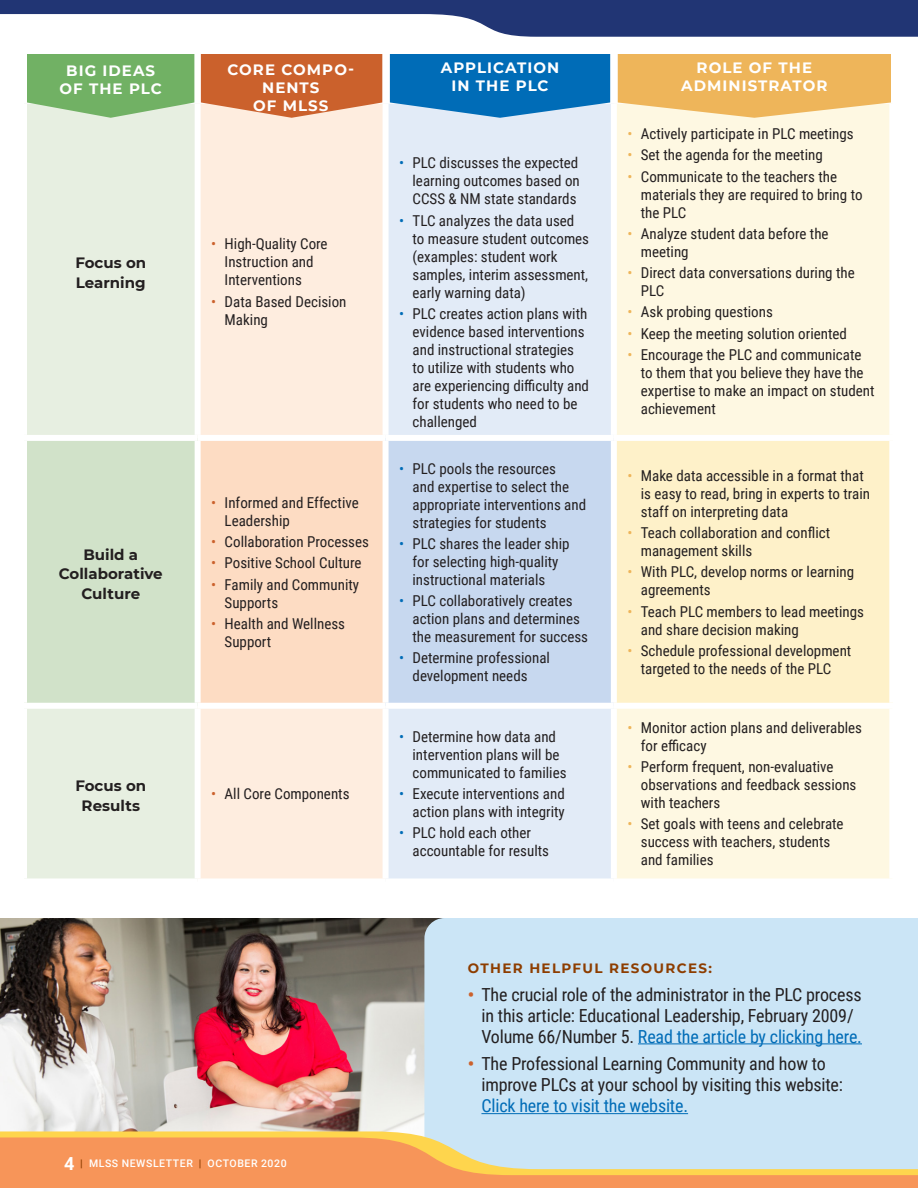
<style>
.page{position:relative;width:918px;height:1188px;background:#fff}
.page>*{position:absolute;margin:0;border:0;box-sizing:border-box;transform-origin:0 0}
.Bullet_11_13_Narro{font:18px/21px "Roboto Condensed";letter-spacing:-.01em;color:#231f20}
.Table_text_Cond{font:15px/18px "Roboto Condensed";color:#231f20}
.Column_Heads{font:700 15px/18px "Montserrat";letter-spacing:.07em;color:#fff;text-align:center}
.Text_10_13{font:700 15px/19.5px "Montserrat";color:#231f20;text-align:center}
.Sub-Subhead_CAPS{font:700 13.5px "Montserrat";letter-spacing:.1em;color:#8d3d00}
.t1{font:500 10.5px "Roboto";letter-spacing:.055em;color:#fff}
.s1{color:#cb612c}
.s2{color:#006cb7}
.s3{color:#eeb55a}
.s4{font-weight:700;font-size:18px}
.s5{font-weight:700;color:#8d3d00}
.s6{color:#8d3d00}
.s7{font-weight:700;color:#cb612c}
</style>
<div class="page">
<img style="left:0;top:918px;width:424px;height:213px">
<div style="left:424px;top:918px;width:494px;height:213px;background:#cbe5f6"></div>
<hr style="left:638px;top:1043px;width:224px;height:1px;background:#006cb7">
<hr style="left:481px;top:1113px;width:207px;height:1px;background:#006cb7">
<svg style="left:0;top:0;width:918px;height:37px"></svg>
<svg style="left:0;top:1131px;width:918px;height:6px;background:#e1deaf"></svg>
<svg style="left:0;top:1137px;width:918px;height:51px;background:#e9b388"></svg>
<div style="left:27px;top:104px;width:168px;height:774px;background:#e7efe1"></div>
<div style="left:201px;top:104px;width:182px;height:774px;background:#feeddf"></div>
<div style="left:389px;top:104px;width:222px;height:774px;background:#e2ebf7"></div>
<div style="left:617px;top:104px;width:272px;height:774px;background:#fef8e2"></div>
<div style="left:24px;top:438px;width:174px;height:268px;background:#d1e2c9"></div>
<div style="left:198px;top:438px;width:188px;height:268px;background:#fddcc3"></div>
<div style="left:386px;top:438px;width:228px;height:268px;background:#c7d8ef"></div>
<div style="left:614px;top:438px;width:278px;height:268px;background:#fef1c9"></div>
<div style="left:21px;top:441px;width:6px;height:262px;background:#fff"></div>
<div style="left:611px;top:441px;width:6px;height:262px;background:#fff"></div>
<div style="left:889px;top:441px;width:6px;height:262px;background:#fff"></div>
<div style="left:21px;top:435px;width:177px;height:6px;background:#fff"></div>
<div style="left:386px;top:435px;width:228px;height:6px;background:#fff"></div>
<div style="left:614px;top:435px;width:281px;height:6px;background:#fff"></div>
<div style="left:21px;top:703px;width:177px;height:6px;background:#fff"></div>
<div style="left:386px;top:703px;width:228px;height:6px;background:#fff"></div>
<div style="left:614px;top:703px;width:281px;height:6px;background:#fff"></div>
<div style="left:195px;top:441px;width:6px;height:262px;background:#fff"></div>
<div style="left:383px;top:441px;width:6px;height:262px;background:#fff"></div>
<div style="left:198px;top:435px;width:188px;height:6px;background:#fff"></div>
<div style="left:198px;top:703px;width:188px;height:6px;background:#fff"></div>
<svg style="left:390px;top:54px;width:220px;height:64px;background:#1b7bbe"></svg>
<svg style="left:618px;top:54px;width:273px;height:64px;background:#efbd6a"></svg>
<svg style="left:27px;top:54px;width:167px;height:64px;background:#7fb873"></svg>
<svg style="left:201px;top:54px;width:181px;height:64px;background:#d17241"></svg>
<p class="Column_Heads" style="left:60px;top:61px;width:104px">BIG IDEAS<br>OF THE PLC</p>
<p class="Column_Heads" style="left:227px;top:59px;width:128px">CORE COMPO-<br>NENTS<br>OF MLSS</p>
<p class="Text_10_13" style="left:75px;top:252px;width:72px;text-align:left">Focus on<br>Learning</p>
<p class="Table_text_Cond" style="left:225px;top:235px;width:104px;text-indent:-14px"><span class="s1">•</span> High-Quality Core<br>Instruction and<br>Interventions</p>
<p class="Table_text_Cond" style="left:225px;top:292px;width:123px;text-indent:-14px"><span class="s1">•</span> Data Based Decision<br>Making</p>
<p class="Text_10_13" style="left:59px;top:544px;width:105px">Build a<br>Collaborative<br>Culture</p>
<p class="Table_text_Cond" style="left:225px;top:493px;width:136px;text-indent:-14px"><span class="s1">•</span> Informed and Effective<br>Leadership</p>
<p class="Table_text_Cond" style="left:211px;top:532px;width:159px"><span class="s1">•</span> Collaboration Processes</p>
<p class="Table_text_Cond" style="left:211px;top:554px;width:152px"><span class="s1">•</span> Positive School Culture</p>
<p class="Table_text_Cond" style="left:225px;top:575px;width:136px;text-indent:-14px"><span class="s1">•</span> Family and Community<br>Supports</p>
<p class="Table_text_Cond" style="left:225px;top:614px;width:122px;text-indent:-14px"><span class="s1">•</span> Health and Wellness<br>Support</p>
<p class="Text_10_13" style="left:75px;top:775px;width:72px">Focus on<br>Results</p>
<p class="Table_text_Cond" style="left:211px;top:784px;width:140px"><span class="s1">•</span> All Core Components</p>
<p class="Column_Heads" style="left:441px;top:58px;width:120px">APPLICATION<br>IN THE PLC</p>
<p class="Column_Heads" style="left:681px;top:58px;width:148px">ROLE OF THE<br>ADMINISTRATOR</p>
<p class="Table_text_Cond" style="left:413px;top:154px;width:169px;text-align:justify;text-indent:-14px"><span class="s2">•</span> PLC discusses the expected learning outcomes based on CCSS &amp; NM state standards</p>
<p class="Table_text_Cond" style="left:413px;top:211px;width:178px;text-indent:-14px"><span class="s2">•</span> TLC analyzes the data used to measure student outcomes (examples: student work samples, interim assessment, early warning data)</p>
<p class="Table_text_Cond" style="left:413px;top:304px;width:178px;text-indent:-14px"><span class="s2">•</span> PLC creates action plans with evidence based interventions and instructional strategies to utilize with students who are experiencing difficulty and for students who need to be challenged</p>
<p class="Table_text_Cond" style="left:413px;top:459px;width:175px;text-indent:-14px"><span class="s2">•</span> PLC pools the resources<br>and expertise to select the appropriate interventions and strategies for students</p>
<p class="Table_text_Cond" style="left:413px;top:534px;width:159px;text-indent:-14px"><span class="s2">•</span> PLC shares the leader ship for selecting high-quality instructional materials</p>
<p class="Table_text_Cond" style="left:413px;top:591px;width:177px;text-indent:-14px"><span class="s2">•</span> PLC collaboratively creates action plans and determines the measurement for success</p>
<p class="Table_text_Cond" style="left:399px;top:648px;width:153px;text-align:center"><span class="s2">•</span> Determine professional development needs</p>
<p class="Table_text_Cond" style="left:413px;top:727px;width:156px;text-indent:-14px"><span class="s2">•</span> Determine how data and intervention plans will be communicated to families</p>
<p class="Table_text_Cond" style="left:399px;top:784px;width:167px;text-align:right"><span class="s2">•</span> Execute interventions and action plans with integrity</p>
<p class="Table_text_Cond" style="left:413px;top:824px;width:138px;text-indent:-14px"><span class="s2">•</span> PLC hold each other accountable for results</p>
<p class="Table_text_Cond" style="left:627px;top:124px;width:228px"><span class="s3">•</span> Actively participate in PLC meetings</p>
<p class="Table_text_Cond" style="left:627px;top:145px;width:197px"><span class="s3">•</span> Set the agenda for the meeting</p>
<p class="Table_text_Cond" style="left:641px;top:167px;width:223px;text-indent:-14px"><span class="s3">•</span> Communicate to the teachers the materials they are required to bring to the PLC</p>
<p class="Table_text_Cond" style="left:641px;top:224px;width:189px;text-indent:-14px"><span class="s3">•</span> Analyze student data before the meeting</p>
<p class="Table_text_Cond" style="left:641px;top:263px;width:215px;text-indent:-14px"><span class="s3">•</span> Direct data conversations during the<br>PLC</p>
<p class="Table_text_Cond" style="left:627px;top:302px;width:147px"><span class="s3">•</span> Ask probing questions</p>
<p class="Table_text_Cond" style="left:627px;top:324px;width:221px"><span class="s3">•</span> Keep the meeting solution oriented</p>
<p class="Table_text_Cond" style="left:641px;top:345px;width:235px;text-indent:-14px"><span class="s3">•</span> Encourage the PLC and communicate to them that you believe they have the expertise to make an impact on student achievement</p>
<p class="Table_text_Cond" style="left:641px;top:466px;width:231px;text-indent:-14px"><span class="s3">•</span> Make data accessible in a format that is easy to read, bring in experts to train staff on interpreting data</p>
<p class="Table_text_Cond" style="left:641px;top:523px;width:191px;text-indent:-14px"><span class="s3">•</span> Teach collaboration and conflict management skills</p>
<p class="Table_text_Cond" style="left:641px;top:563px;width:215px;text-indent:-14px"><span class="s3">•</span> With PLC, develop norms or learning agreements</p>
<p class="Table_text_Cond" style="left:641px;top:602px;width:225px;text-indent:-14px"><span class="s3">•</span> Teach PLC members to lead meetings and share decision making</p>
<p class="Table_text_Cond" style="left:627px;top:641px;width:225px;text-align:center"><span class="s3">•</span> Schedule professional development targeted to the needs of the PLC</p>
<p class="Table_text_Cond" style="left:641px;top:718px;width:223px;text-indent:-14px"><span class="s3">•</span> Monitor action plans and deliverables for efficacy</p>
<p class="Table_text_Cond" style="left:641px;top:757px;width:217px;text-indent:-14px"><span class="s3">•</span> Perform frequent, non-evaluative observations and feedback sessions with teachers</p>
<p class="Table_text_Cond" style="left:641px;top:815px;width:204px;text-indent:-14px"><span class="s3">•</span> Set goals with teens and celebrate success with teachers, students and families</p>
<p class="t1" style="left:64px;top:1156px;width:224px"><span class="s4">4</span> <span class="s5">|</span> MLSS NEWSLETTER <span class="s6">|</span> OCTOBER 2020</p>
<p class="Sub-Subhead_CAPS" style="left:468px;top:958px;width:246px">OTHER HELPFUL RESOURCES:</p>
<p class="Bullet_11_13_Narro" style="left:481px;top:983px;width:382px;text-indent:-14px"><span class="s7">•</span> The crucial role of the administrator in the PLC process in this article: Educational Leadership, February 2009/<br>Volume 66/Number 5. <span class="s2">Read the article by clicking here.</span></p>
<p class="Bullet_11_13_Narro" style="left:481px;top:1053px;width:363px;text-indent:-14px"><span class="s7">•</span> The Professional Learning Community and how to improve PLCs at your school by visiting this website:<br><span class="s2">Click here to visit the website.</span></p>
</div>
